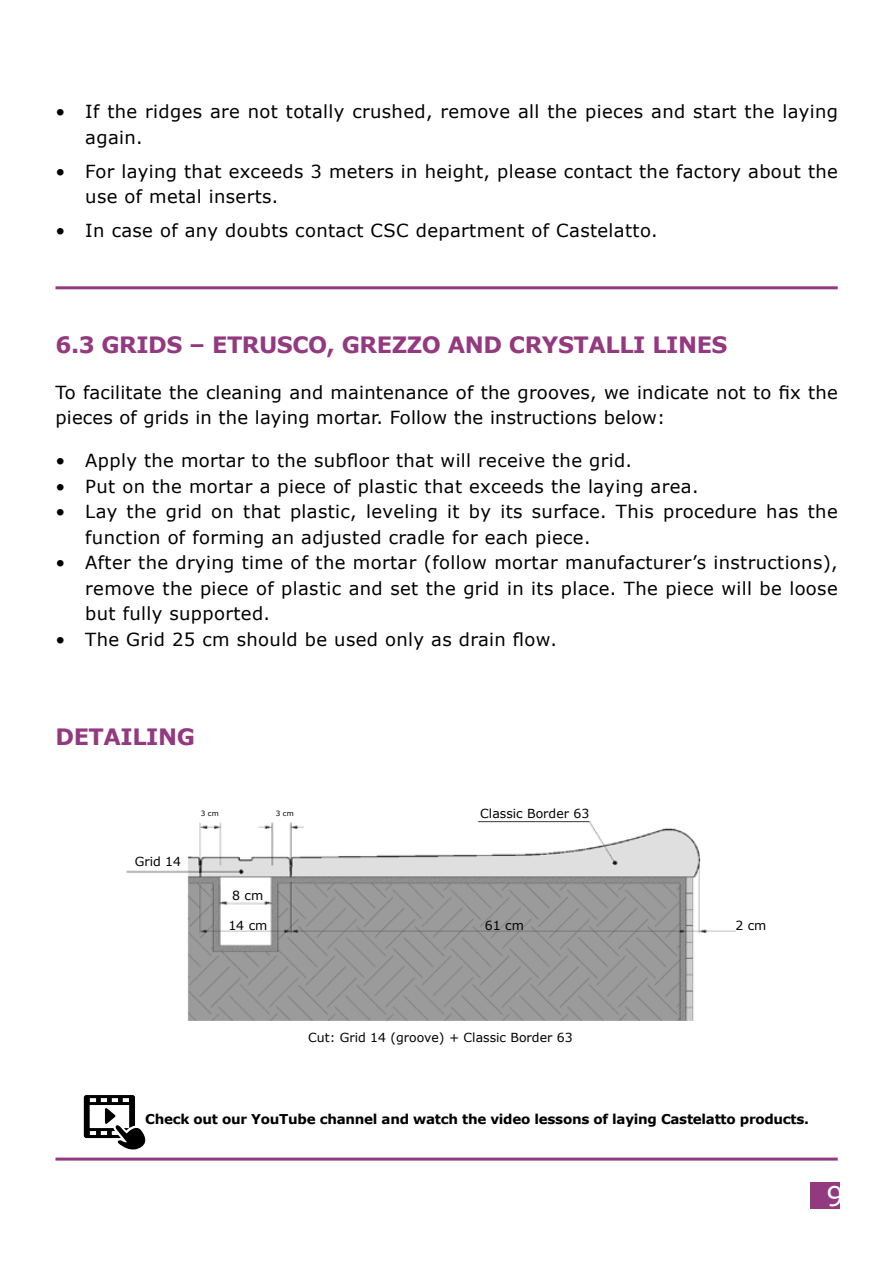
<style>
.page{position:relative;width:893px;height:1263px;background:#fff}
.page>*{position:absolute;margin:0;border:0;box-sizing:border-box;transform-origin:0 0}
.t1{font:27px "Verdana";color:#fff}
.t2{font:700 22.5px "Verdana";letter-spacing:-.02em;color:#93397f}
.t3{font:18px/25.5px "Verdana";letter-spacing:.02em;color:#000}
.t4{font:700 13.5px "Verdana";letter-spacing:-.02em;color:#000}
.t5{font:12.6px "Verdana";color:#000}
.t6{font:12.45px "Verdana";color:#000}
.t7{font:7.2px "Verdana";color:#000}
</style>
<div class="page">
<div style="left:810px;top:1182px;width:30px;height:27px;background:#93397f"></div>
<hr style="left:56px;top:286px;width:782px;height:3px;background:#93397f">
<hr style="left:56px;top:1157px;width:782px;height:3px;background:#93397f">
<svg style="left:84px;top:1095px;width:62px;height:54px"></svg>
<img style="left:127px;top:822px;width:609px;height:199px">
<p class="t3" style="left:85px;top:99px;width:754px;text-indent:-30px">• If the ridges are not totally crushed, remove all the pieces and start the laying again.</p>
<p class="t3" style="left:85px;top:158px;width:754px;text-indent:-30px">• For laying that exceeds 3 meters in height, please contact the factory about the use of metal inserts.</p>
<p class="t3" style="left:56px;top:218px;width:604px">• In case of any doubts contact CSC department of Castelatto.</p>
<p class="t2" style="left:56px;top:329px;width:674px">6.3 GRIDS – ETRUSCO, GREZZO AND CRYSTALLI LINES</p>
<p class="t3" style="left:56px;top:379px;width:784px">To facilitate the cleaning and maintenance of the grooves, we indicate not to fix the pieces of grids in the laying mortar. Follow the instructions below:</p>
<p class="t3" style="left:56px;top:447px;width:578px">• Apply the mortar to the subfloor that will receive the grid.</p>
<p class="t3" style="left:56px;top:473px;width:645px">• Put on the mortar a piece of plastic that exceeds the laying area.</p>
<p class="t3" style="left:85px;top:498px;width:754px;text-indent:-30px">• Lay the grid on that plastic, leveling it by its surface. This procedure has the function of forming an adjusted cradle for each piece.</p>
<p class="t3" style="left:85px;top:549px;width:754px;text-align:justify;text-indent:-30px">• After the drying time of the mortar (follow mortar manufacturer’s instructions), remove the piece of plastic and set the grid in its place. The piece will be loose but fully supported.</p>
<p class="t3" style="left:56px;top:626px;width:503px">• The Grid 25 cm should be used only as drain flow.</p>
<p class="t2" style="left:56px;top:721px;width:141px">DETAILING</p>
<p class="t6" style="left:135px;top:853px;width:48px">Grid 14</p>
<p class="t7" style="left:201px;top:808px;width:19px">3 cm</p>
<p class="t7" style="left:276px;top:808px;width:19px">3 cm</p>
<p class="t6" style="left:480px;top:804px;width:111px">Classic Border 63</p>
<p class="t5" style="left:232px;top:887px;width:33px">8 cm</p>
<p class="t5" style="left:228px;top:916px;width:41px">14 cm</p>
<p class="t5" style="left:485px;top:916px;width:41px">61 cm</p>
<p class="t5" style="left:735px;top:916px;width:33px">2 cm</p>
<p class="t6" style="left:308px;top:1029px;width:266px">Cut: Grid 14 (groove) + Classic Border 63</p>
<p class="t4" style="left:145px;top:1110px;width:665px">Check out our YouTube channel and watch the video lessons of laying Castelatto products.</p>
<h1 class="t1" style="left:826px;top:1178px;width:19px">9</h1>
</div>
